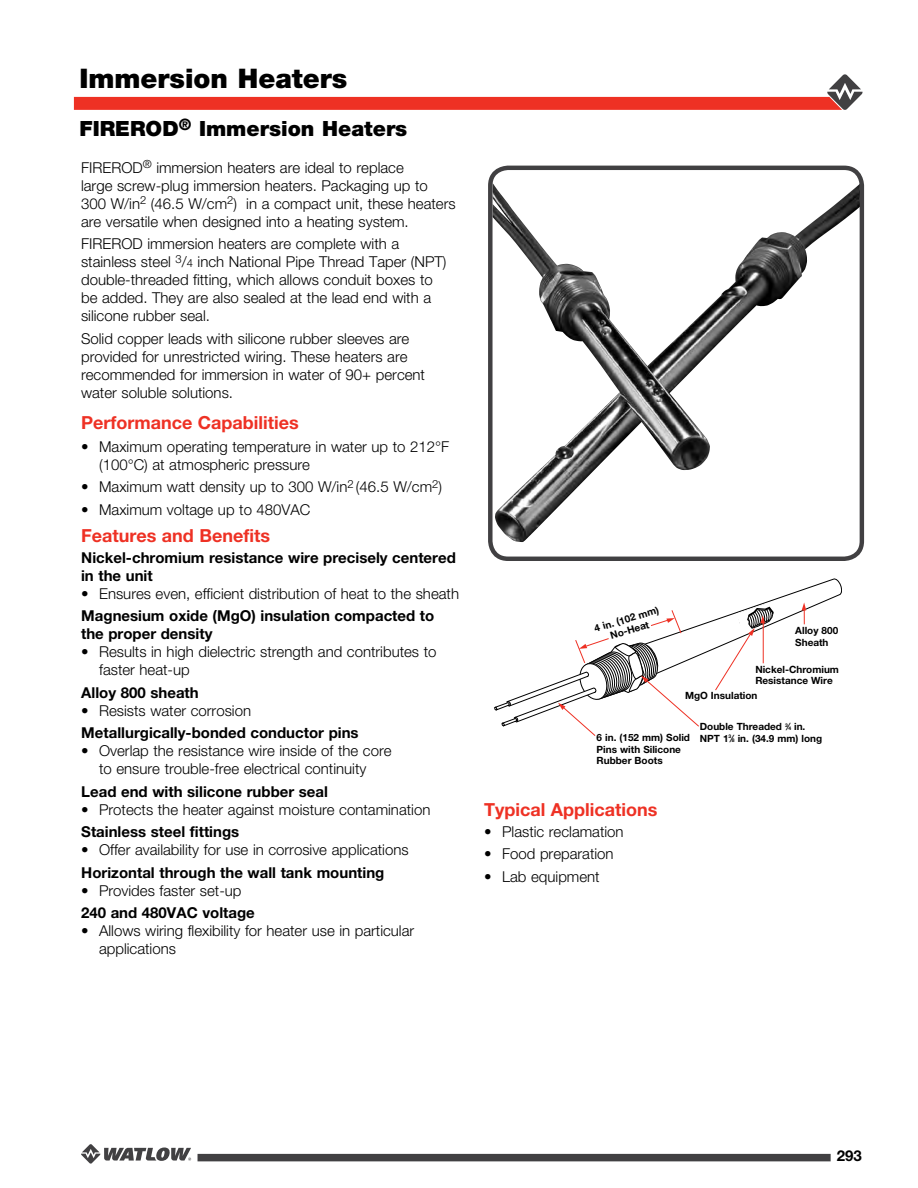
<style>
.page{position:relative;width:918px;height:1188px;background:#fff}
.page>*{position:absolute;margin:0;border:0;box-sizing:border-box;transform-origin:0 0}
.t1{font:900 27px "Helvetica Neue LT Std";color:#000}
.t2{font:900 21px "Helvetica Neue LT Std";color:#000}
.t3{font:700 18px "Helvetica Neue LT Std";color:#ee3124}
.t4{font:300 15px/18px "Helvetica Neue LT Std";color:#000}
.t5{font:700 15px/18px "Helvetica Neue LT Std";color:#000}
.t6{font:700 10.05px/11.4px "Helvetica Neue LT Std";color:#000}
.t7{font:700 9.9px/11.4px "Helvetica Neue LT Std";color:#000;text-align:center}
.s1{font-size:11.25px}
.s2{font-size:4.95px}
</style>
<div class="page">
<svg style="left:81px;top:1144px;width:110px;height:20px"></svg>
<div style="left:198px;top:1154px;width:633px;height:7px;background:#414042"></div>
<svg style="left:74px;top:74px;width:789px;height:36px"></svg>
<svg style="left:494px;top:579px;width:348px;height:157px"></svg>
<img style="left:493px;top:183px;width:363px;height:359px">
<div style="left:488px;top:166px;width:376px;height:395px;border:4px solid #414042;border-radius:18px"></div>
<h1 class="t1" style="left:80px;top:63px;width:269px">Immersion Heaters</h1>
<h2 class="t2" style="left:80px;top:116px;width:329px">FIREROD<sup>®</sup> Immersion Heaters</h2>
<p class="t4" style="left:81px;top:158px;width:376px">FIREROD<sup>®</sup> immersion heaters are ideal to replace<br>large screw-plug immersion heaters. Packaging up to 300 W/in<sup>2</sup> (46.5 W/cm<sup>2</sup>) in a compact unit, these heaters are versatile when designed into a heating system.</p>
<p class="t4" style="left:81px;top:235px;width:367px">FIREROD immersion heaters are complete with a stainless steel <sup>3</sup>/<span class="s1">4</span> inch National Pipe Thread Taper (NPT) double-threaded fitting, which allows conduit boxes to be added. They are also sealed at the lead end with a silicone rubber seal.</p>
<p class="t4" style="left:81px;top:329px;width:345px">Solid copper leads with silicone rubber sleeves are provided for unrestricted wiring. These heaters are recommended for immersion in water of 90+ percent water soluble solutions.</p>
<p class="t3" style="left:81px;top:412px;width:219px">Performance Capabilities</p>
<p class="t4" style="left:99px;top:437px;width:352px;text-indent:-18px">• Maximum operating temperature in water up to 212°F (100°C) at atmospheric pressure</p>
<p class="t4" style="left:81px;top:478px;width:363px">• Maximum watt density up to 300 W/in<sup>2</sup> (46.5 W/cm<sup>2</sup>)</p>
<p class="t4" style="left:81px;top:500px;width:231px">• Maximum voltage up to 480VAC</p>
<p class="t3" style="left:81px;top:524px;width:191px">Features and Benefits</p>
<p class="t5" style="left:81px;top:548px;width:376px">Nickel-chromium resistance wire precisely centered in the unit</p>
<p class="t4" style="left:81px;top:584px;width:379px">• Ensures even, efficient distribution of heat to the sheath</p>
<p class="t5" style="left:81px;top:607px;width:355px">Magnesium oxide (MgO) insulation compacted to the proper density</p>
<p class="t4" style="left:99px;top:643px;width:339px;text-indent:-18px">• Results in high dielectric strength and contributes to faster heat-up</p>
<p class="t5" style="left:81px;top:683px;width:119px">Alloy 800 sheath</p>
<p class="t4" style="left:81px;top:701px;width:172px">• Resists water corrosion</p>
<p class="t5" style="left:81px;top:724px;width:279px">Metallurgically-bonded conductor pins</p>
<p class="t4" style="left:81px;top:742px;width:312px;text-align:center">• Overlap the resistance wire inside of the core to ensure trouble-free electrical continuity</p>
<p class="t5" style="left:81px;top:782px;width:248px">Lead end with silicone rubber seal</p>
<p class="t4" style="left:81px;top:800px;width:351px">• Protects the heater against moisture contamination</p>
<p class="t5" style="left:81px;top:823px;width:159px">Stainless steel fittings</p>
<p class="t4" style="left:81px;top:841px;width:329px">• Offer availability for use in corrosive applications</p>
<p class="t5" style="left:81px;top:863px;width:305px">Horizontal through the wall tank mounting</p>
<p class="t4" style="left:81px;top:881px;width:162px">• Provides faster set-up</p>
<p class="t5" style="left:81px;top:904px;width:175px">240 and 480VAC voltage</p>
<p class="t4" style="left:99px;top:922px;width:317px;text-indent:-18px">• Allows wiring flexibility for heater use in particular applications</p>
<p class="t7" style="left:593px;top:623px;width:68px;rotate:-16deg">4 in. (102 mm)<br>No-Heat</p>
<p class="t6" style="left:795px;top:625px;width:44px">Alloy 800<br>Sheath</p>
<p class="t6" style="left:755px;top:663px;width:85px">Nickel-Chromium<br>Resistance Wire</p>
<p class="t6" style="left:685px;top:690px;width:74px">MgO Insulation</p>
<p class="t6" style="left:597px;top:732px;width:95px">6 in. (152 mm) Solid<br>Pins with Silicone<br>Rubber Boots</p>
<p class="t6" style="left:700px;top:721px;width:124px">Double Threaded <sup>3</sup>⁄<span class="s2">4</span> in.<br>NPT 1<sup>3</sup>⁄<span class="s2">8</span> in. (34.9 mm) long</p>
<p class="t3" style="left:484px;top:798px;width:175px">Typical Applications</p>
<p class="t4" style="left:484px;top:822px;width:141px">• Plastic reclamation</p>
<p class="t4" style="left:484px;top:845px;width:131px">• Food preparation</p>
<p class="t4" style="left:484px;top:867px;width:117px">• Lab equipment</p>
<p class="t5" style="left:837px;top:1146px;width:27px">293</p>
</div>
